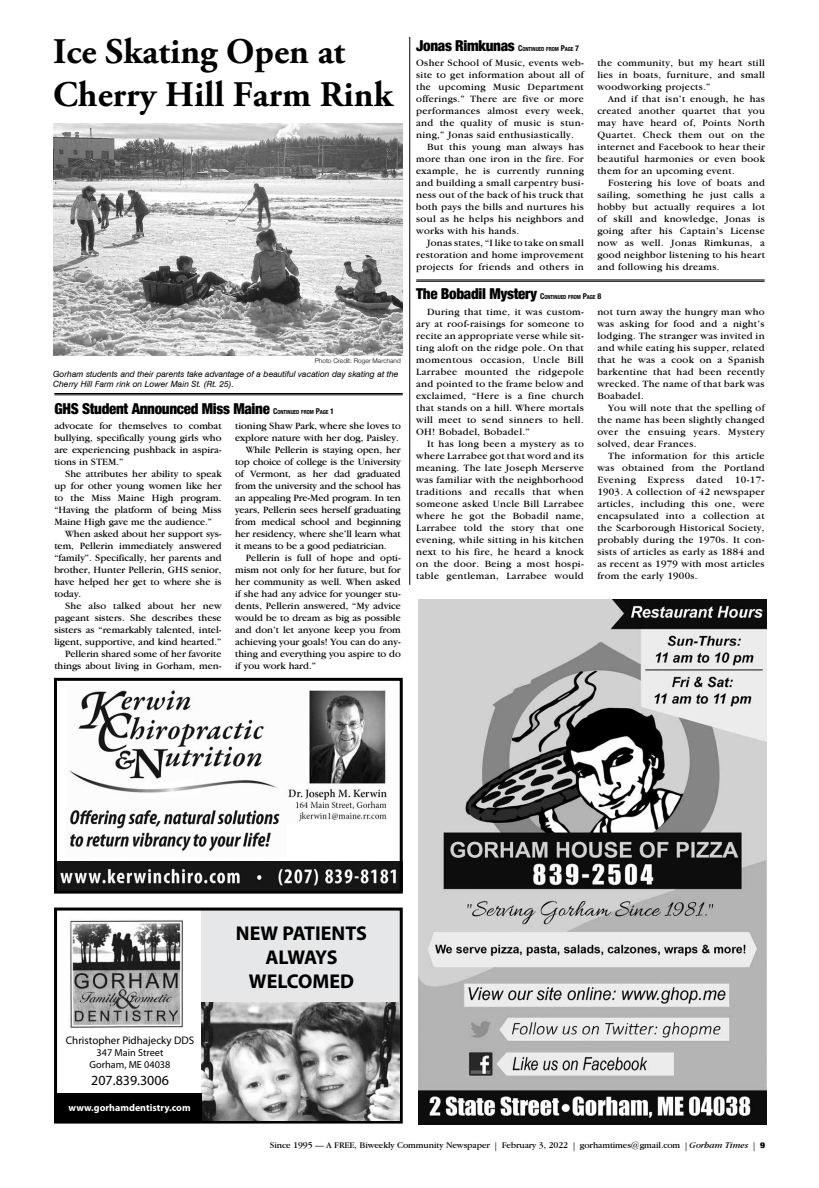
<style>
.page{position:relative;width:819px;height:1188px;background:#fff}
.page>*{position:absolute;margin:0;border:0;box-sizing:border-box;transform-origin:0 0}
.t1{font:700 36px/43.2px "Adobe Garamond Pro";color:#000}
.t2{font:700 20px/24px "Myriad Pro";color:#000;text-align:center}
.t3{font:900 condensed 15px "Helvetica Neue";letter-spacing:-.02em;color:#000}
.t4{font:14px "Myriad Pro";color:#000}
.t5{font:11px "Myriad Pro";color:#000}
.t6{font:10.3px/12.3px "Myriad Pro";color:#000;text-align:center}
.t7{font:10px/12px "Garamond IT Cby BT";color:#000;text-align:justify}
.t8{font:700 10px "Myriad Pro";color:#fff}
.t9{font:9px "Garamond IT Cby BT";letter-spacing:-.01em;color:#000}
.t10{font:italic 8.5px/10.2px "Swiss 721 BT";color:#000}
.t11{font:300 6.5px "Helvetica Neue";color:#000}
.t12{font:700 condensed 5.6px "Helvetica Neue";letter-spacing:-.015em;color:#000}
.s1{font-weight:700;font-size:8px}
.s2{font-weight:700;font-size:5.6px}
.s3{font-weight:900;font-size:15px}
.s4{font-size:8px}
.s5{font-family:"Adobe Garamond Pro"}
.s6{font-style:italic}
.s7{font-family:"Helvetica Neue";font-weight:900;font-stretch:condensed;font-size:8px}
</style>
<div class="page">
<img style="left:419px;top:600px;width:347px;height:525px">
<img style="left:69px;top:690px;width:318px;height:132px">
<img style="left:58px;top:861px;width:341px;height:29px">
<div style="left:54px;top:678px;width:349px;height:216px;border:3px solid #000"></div>
<img style="left:69px;top:807px;width:217px;height:45px">
<div style="left:202px;top:908px;width:200px;height:97px;background:#e6e7e8"></div>
<img style="left:70px;top:920px;width:113px;height:108px">
<div style="left:54px;top:908px;width:349px;height:216px;border:3px solid #000"></div>
<img style="left:202px;top:1002px;width:198px;height:119px">
<div style="left:54px;top:1094px;width:148px;height:29px;background:#000"></div>
<hr style="left:416px;top:279px;width:349px;height:1px;background:#000">
<hr style="left:416px;top:281px;width:349px;height:1px;background:#000">
<hr style="left:410px;top:37px;width:1px;height:548px;background:#000">
<img style="left:54px;top:123px;width:349px;height:233px">
<hr style="left:54px;top:393px;width:349px;height:1px;background:#000">
<hr style="left:54px;top:395px;width:349px;height:1px;background:#000">
<h1 class="t1" style="left:53px;top:31px;width:341px">Ice Skating Open at<br>Cherry Hill Farm Rink</h1>
<p class="t11" style="left:315px;top:355px;width:88px">Photo Credit: Roger Marchand</p>
<p class="t10" style="left:53px;top:368px;width:347px">Gorham students and their parents take advantage of a beautiful vacation day skating at the<br>Cherry Hill Farm rink on Lower Main St. (Rt. 25).</p>
<h3 class="t3" style="left:54px;top:396px;width:281px">GHS Student Announced Miss Maine <span class="s1">C</span><span class="s2">ONTINUED FROM</span> <span class="s1">P</span><span class="s2">AGE</span> <span class="s1">1</span></h3>
<p class="t7" style="left:235px;top:420px;width:167px">tioning Shaw Park, where she loves to</p>
<p class="t7" style="left:235px;top:432px;width:165px">explore nature with her dog, Paisley.</p>
<p class="t7" style="left:246px;top:444px;width:156px">While Pellerin is staying open, her</p>
<p class="t7" style="left:235px;top:456px;width:167px">top choice of college is the University</p>
<p class="t7" style="left:235px;top:468px;width:167px">of Vermont, as her dad graduated</p>
<p class="t7" style="left:235px;top:480px;width:167px">from the university and the school has</p>
<p class="t7" style="left:235px;top:492px;width:167px">an appealing Pre-Med program. In ten</p>
<p class="t7" style="left:235px;top:504px;width:167px">years, Pellerin sees herself graduating</p>
<p class="t7" style="left:235px;top:516px;width:167px">from medical school and beginning</p>
<p class="t7" style="left:235px;top:528px;width:167px">her residency, where she’ll learn what</p>
<p class="t7" style="left:235px;top:540px;width:153px">it means to be a good pediatrician.</p>
<p class="t7" style="left:246px;top:552px;width:156px">Pellerin is full of hope and opti-</p>
<p class="t7" style="left:235px;top:564px;width:167px">mism not only for her future, but for</p>
<p class="t7" style="left:235px;top:576px;width:167px">her community as well. When asked</p>
<p class="t7" style="left:235px;top:588px;width:167px">if she had any advice for younger stu-</p>
<p class="t7" style="left:235px;top:600px;width:167px">dents, Pellerin answered, “My advice</p>
<p class="t7" style="left:235px;top:612px;width:167px">would be to dream as big as possible</p>
<p class="t7" style="left:235px;top:624px;width:167px">and don’t let anyone keep you from</p>
<p class="t7" style="left:235px;top:636px;width:167px">achieving your goals! You can do any-</p>
<p class="t7" style="left:235px;top:648px;width:167px">thing and everything you aspire to do</p>
<p class="t7" style="left:235px;top:660px;width:82px">if you work hard.”</p>
<p class="t7" style="left:54px;top:420px;width:169px">advocate for themselves to combat bullying, specifically young girls who are experiencing pushback in aspira&shy;tions in STEM.”</p>
<p class="t7" style="left:65px;top:468px;width:158px">She attributes her ability to speak</p>
<p class="t7" style="left:54px;top:480px;width:169px">up for other young women like her</p>
<p class="t7" style="left:54px;top:492px;width:169px">to the Miss Maine High program.</p>
<p class="t7" style="left:54px;top:504px;width:169px">“Having the platform of being Miss</p>
<p class="t7" style="left:54px;top:516px;width:159px">Maine High gave me the audience.”</p>
<p class="t7" style="left:65px;top:528px;width:158px">When asked about her support sys-</p>
<p class="t7" style="left:54px;top:540px;width:169px">tem, Pellerin immediately answered</p>
<p class="t7" style="left:54px;top:552px;width:169px">“family”. Specifically, her parents and</p>
<p class="t7" style="left:54px;top:564px;width:169px">brother, Hunter Pellerin, GHS senior,</p>
<p class="t7" style="left:54px;top:576px;width:169px">have helped her get to where she is</p>
<p class="t7" style="left:54px;top:588px;width:29px">today.</p>
<p class="t7" style="left:65px;top:600px;width:158px">She also talked about her new</p>
<p class="t7" style="left:54px;top:612px;width:169px">pageant sisters. She describes these</p>
<p class="t7" style="left:54px;top:624px;width:169px">sisters as “remarkably talented, intel-</p>
<p class="t7" style="left:54px;top:636px;width:168px">ligent, supportive, and kind hearted.”</p>
<p class="t7" style="left:65px;top:648px;width:158px">Pellerin shared some of her favorite</p>
<p class="t7" style="left:54px;top:660px;width:169px">things about living in Gorham, men-</p>
<p class="t12" style="left:416px;top:44px;width:164px"><span class="s3">Jonas Rimkunas</span> <span class="s4">C</span>ONTINUED FROM <span class="s4">P</span>AGE <span class="s4">7</span></p>
<p class="t7" style="left:416px;top:57px;width:169px">Osher School of Music, events web&shy;site to get information about all of the upcoming Music Department offerings.” There are five or more performances almost every week, and the quality of music is stun&shy;ning,” Jonas said enthusiastically.</p>
<p class="t7" style="left:416px;top:141px;width:169px;text-indent:11px">But this young man always has more than one iron in the fire. For example, he is currently running and building a small carpentry busi&shy;ness out of the back of his truck that both pays the bills and nurtures his soul as he helps his neighbors and works with his hands.</p>
<p class="t7" style="left:416px;top:237px;width:169px;text-indent:11px">Jonas states, “I like to take on small restoration and home improvement projects for friends and others in</p>
<p class="t7" style="left:416px;top:306px;width:169px;text-indent:11px">During that time, it was custom&shy;ary at roof-raisings for someone to recite an appropriate verse while sit&shy;ting aloft on the ridge pole. On that momentous occasion, Uncle Bill Larrabee mounted the ridgepole and pointed to the frame below and exclaimed, “Here is a fine church that stands on a hill. Where mortals will meet to send sinners to hell.<br>OH! Bobadel, Bobadel.”</p>
<p class="t7" style="left:416px;top:438px;width:169px;text-indent:11px">It has long been a mystery as to where Larrabee got that word and its meaning. The late Joseph Merserve was familiar with the neighborhood traditions and recalls that when someone asked Uncle Bill Larrabee where he got the Bobadil name, Larrabee told the story that one evening, while sitting in his kitchen next to his fire, he heard a knock on the door. Being a most hospi&shy;table gentleman, Larrabee would</p>
<p class="t7" style="left:597px;top:57px;width:169px">the community, but my heart still lies in boats, furniture, and small woodworking projects.”</p>
<p class="t7" style="left:597px;top:93px;width:169px;text-indent:11px">And if that isn’t enough, he has created another quartet that you may have heard of, Points North Quartet. Check them out on the internet and Facebook to hear their beautiful harmonies or even book them for an upcoming event.</p>
<p class="t7" style="left:597px;top:177px;width:169px;text-indent:11px">Fostering his love of boats and sailing, something he just calls a hobby but actually requires a lot of skill and knowledge, Jonas is going after his Captain’s License now as well. Jonas Rimkunas, a good neighbor listening to his heart and following his dreams.</p>
<h3 class="t3" style="left:416px;top:282px;width:186px">The Bobadil Mystery <span class="s1">C</span><span class="s2">ONTINUED FROM</span> <span class="s1">P</span><span class="s2">AGE</span> <span class="s1">8</span></h3>
<p class="t7" style="left:597px;top:306px;width:169px">not turn away the hungry man who was asking for food and a night’s lodging. The stranger was invited in and while eating his supper, related that he was a cook on a Spanish barkentine that had been recently wrecked. The name of that bark was Boabadel.</p>
<p class="t7" style="left:597px;top:402px;width:169px;text-indent:11px">You will note that the spelling of the name has been slightly changed over the ensuing years. Mystery solved, dear Frances.</p>
<p class="t7" style="left:597px;top:450px;width:169px;text-indent:11px">The information for this article was obtained from the Portland Evening Express dated 10-17- 1903. A collection of 42 newspaper articles, including this one, were encapsulated into a collection at the Scarborough Historical Society, probably during the 1970s. It con&shy;sists of articles as early as 1884 and as recent as 1979 with most articles from the early 1900s.</p>
<p class="t5" style="left:66px;top:1033px;width:130px">Christopher Pidhajecky DDS</p>
<p class="t6" style="left:90px;top:1046px;width:82px">347 Main Street<br>Gorham, ME 04038</p>
<h3 class="t4" style="left:91px;top:1072px;width:79px">207.839.3006</h3>
<p class="t8" style="left:69px;top:1101px;width:123px">www.gorhamdentistry.com</p>
<h2 class="t2" style="left:236px;top:920px;width:133px">NEW PATIENTS<br>ALWAYS<br>WELCOMED</h2>
<p class="t9" style="left:270px;top:1140px;width:497px">Since 1995 — A FREE, Biweekly Community Newspaper <span class="s5">|</span> February 3, 2022 <span class="s5">|</span> gorhamtimes@gmail.com <span class="s5">|</span> <span class="s6">Gorham Times</span> <span class="s5">|</span> <span class="s7">9</span></p>
</div>
